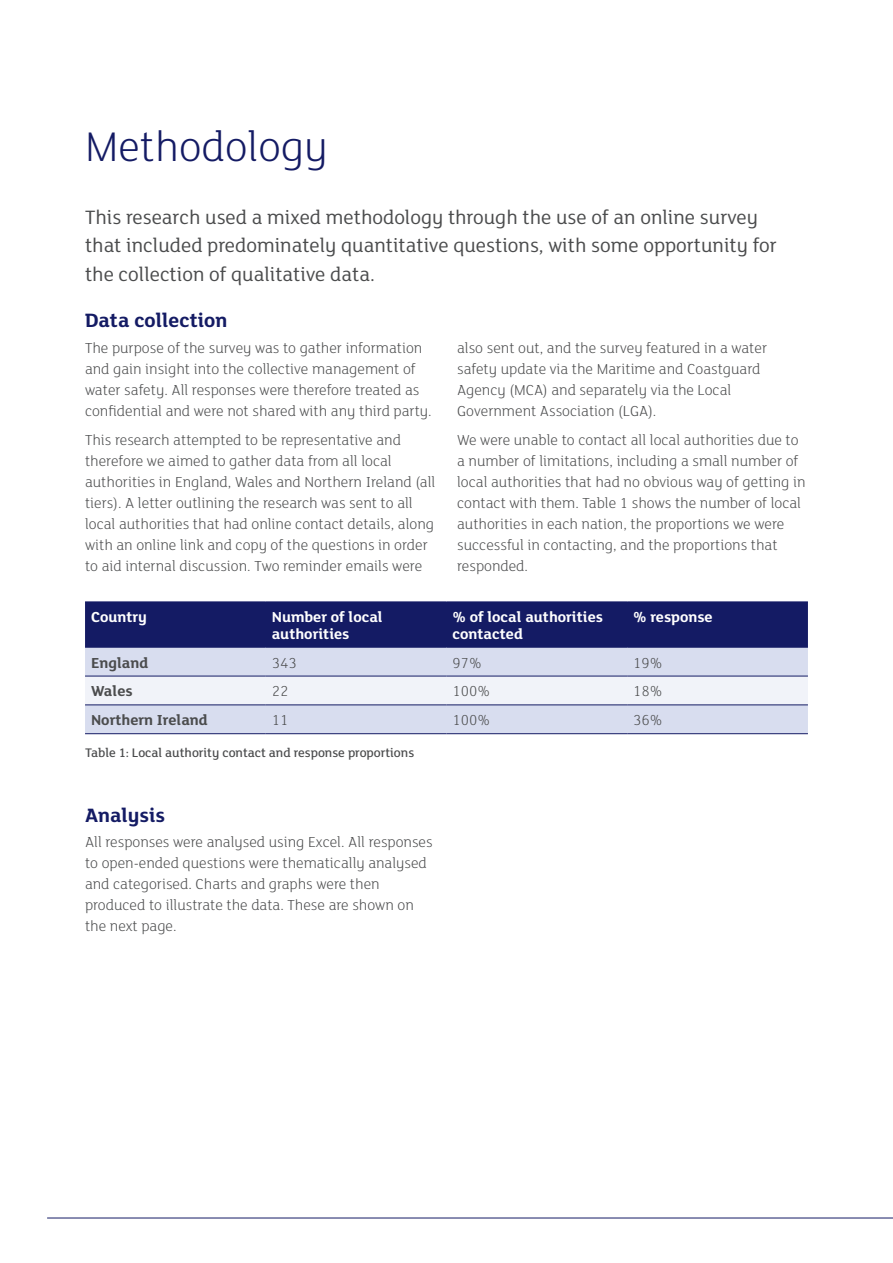
<style>
.page{position:relative;width:893px;height:1263px;background:#fff}
.page>*{position:absolute;margin:0;border:0;box-sizing:border-box;transform-origin:0 0}
.t1{font:300 45px "FS Lola";color:#141b64}
.t2{font:21px/28.5px "FS Lola";color:#4b4c4d}
.t3{font:700 21px "FS Lola";color:#141b64}
.t4{font:300 15.75px/21px "FS Lola";color:#4b4c4d}
.t5{font:700 15.75px/16.5px "FS Lola";color:#fff}
.t6{font:700 15.75px "FS Lola";color:#4b4c4d}
.t7{font:500 13.5px "FS Lola";color:#4b4c4d}
</style>
<div class="page">
<div style="left:85px;top:603px;width:723px;height:44px;background:#141b64"></div>
<div style="left:85px;top:648px;width:723px;height:85px;background:#d8ddef"></div>
<div style="left:85px;top:677px;width:723px;height:28px;background:#f1f3f9"></div>
<hr style="left:85px;top:602px;width:181px;height:1px;background:#141b64">
<hr style="left:266px;top:602px;width:180px;height:1px;background:#141b64">
<hr style="left:446px;top:602px;width:181px;height:1px;background:#141b64">
<hr style="left:627px;top:602px;width:181px;height:1px;background:#141b64">
<hr style="left:85px;top:647px;width:181px;height:1px;background:#141b64">
<hr style="left:266px;top:647px;width:180px;height:1px;background:#141b64">
<hr style="left:446px;top:647px;width:181px;height:1px;background:#141b64">
<hr style="left:627px;top:647px;width:181px;height:1px;background:#141b64">
<hr style="left:85px;top:676px;width:181px;height:1px;background:#141b64">
<hr style="left:266px;top:676px;width:180px;height:1px;background:#141b64">
<hr style="left:446px;top:676px;width:181px;height:1px;background:#141b64">
<hr style="left:627px;top:676px;width:181px;height:1px;background:#141b64">
<hr style="left:85px;top:705px;width:181px;height:1px;background:#141b64">
<hr style="left:266px;top:705px;width:180px;height:1px;background:#141b64">
<hr style="left:446px;top:705px;width:181px;height:1px;background:#141b64">
<hr style="left:627px;top:705px;width:181px;height:1px;background:#141b64">
<hr style="left:85px;top:733px;width:181px;height:1px;background:#141b64">
<hr style="left:266px;top:733px;width:180px;height:1px;background:#141b64">
<hr style="left:446px;top:733px;width:181px;height:1px;background:#141b64">
<hr style="left:627px;top:733px;width:181px;height:1px;background:#141b64">
<hr style="left:47px;top:1217px;width:846px;height:1px;background:#141b64">
<p class="t1" style="left:85px;top:118px;width:244px">Methodology</p>
<p class="t2" style="left:85px;top:202px;width:693px">This research used a mixed methodology through the use of an online survey that included predominately quantitative questions, with some opportunity for the collection of qualitative data.</p>
<p class="t3" style="left:85px;top:306px;width:144px">Data collection</p>
<p class="t4" style="left:85px;top:336px;width:348px">The purpose of the survey was to gather information and gain insight into the collective management of water safety. All responses were therefore treated as confidential and were not shared with any third party.</p>
<p class="t4" style="left:85px;top:429px;width:352px">This research attempted to be representative and therefore we aimed to gather data from all local authorities in England, Wales and Northern Ireland (all tiers). A letter outlining the research was sent to all local authorities that had online contact details, along with an online link and copy of the questions in order to aid internal discussion. Two reminder emails were</p>
<p class="t4" style="left:457px;top:336px;width:312px">also sent out, and the survey featured in a water safety update via the Maritime and Coastguard Agency (MCA) and separately via the Local Government Association (LGA).</p>
<p class="t4" style="left:457px;top:429px;width:350px">We were unable to contact all local authorities due to a number of limitations, including a small number of local authorities that had no obvious way of getting in contact with them. Table 1 shows the number of local authorities in each nation, the proportions we were successful in contacting, and the proportions that responded.</p>
<p class="t5" style="left:91px;top:608px;width:58px">Country</p>
<p class="t5" style="left:272px;top:608px;width:113px">Number of local authorities</p>
<p class="t5" style="left:452px;top:608px;width:152px">% of local authorities contacted</p>
<p class="t5" style="left:633px;top:608px;width:81px">% response</p>
<p class="t6" style="left:91px;top:652px;width:59px">England</p>
<p class="t4" style="left:272px;top:651px;width:26px">343</p>
<p class="t4" style="left:452px;top:651px;width:31px">97%</p>
<p class="t4" style="left:633px;top:651px;width:31px">19%</p>
<p class="t6" style="left:91px;top:680px;width:43px">Wales</p>
<p class="t4" style="left:272px;top:680px;width:18px">22</p>
<p class="t4" style="left:452px;top:680px;width:39px">100%</p>
<p class="t4" style="left:633px;top:680px;width:31px">18%</p>
<p class="t6" style="left:91px;top:709px;width:118px">Northern Ireland</p>
<p class="t4" style="left:272px;top:709px;width:18px">11</p>
<p class="t4" style="left:452px;top:709px;width:39px">100%</p>
<p class="t4" style="left:633px;top:709px;width:31px">36%</p>
<p class="t7" style="left:85px;top:744px;width:331px">Table 1: Local authority contact and response proportions</p>
<p class="t3" style="left:85px;top:800px;width:82px">Analysis</p>
<p class="t4" style="left:85px;top:831px;width:349px">All responses were analysed using Excel. All responses to open-ended questions were thematically analysed and categorised. Charts and graphs were then produced to illustrate the data. These are shown on the next page.</p>
</div>
